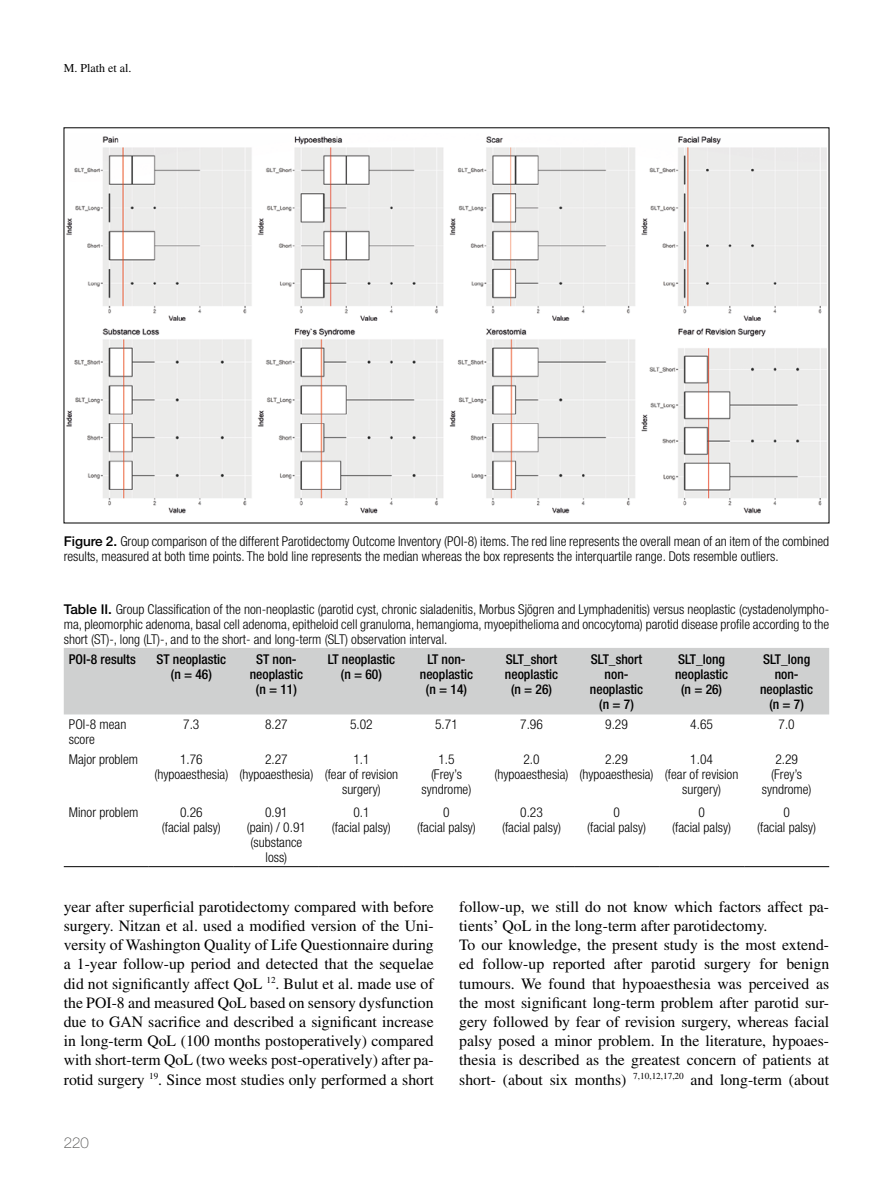
<style>
.page{position:relative;width:893px;height:1191px;background:#fff}
.page>*{position:absolute;margin:0;border:0;box-sizing:border-box;transform-origin:0 0}
.TESTO_base{font:15.75px/19.2px "Times LT Std";color:#000;text-align:justify}
.t1{font:100 15px "Helvetica Neue LT Std";color:#484847}
.TAB_dida{font:300 condensed 13.5px/15px "Helvetica Neue LT Std";color:#000;text-align:justify}
.TAB_testo{font:300 condensed 13.5px/15px "Helvetica Neue LT Std";color:#000;text-align:center}
.FIG_didascalia{font:300 condensed 13.5px/15px "Helvetica Neue LT Std";color:#000}
.TAB_intestazione{font:500 condensed 13.5px/15px "Helvetica Neue LT Std";color:#000;text-align:center}
.TAB_testo__colonna1{font:300 condensed 13.5px/15px "Helvetica Neue LT Std";color:#000}
.TAB_intestazione__co{font:500 condensed 13.5px "Helvetica Neue LT Std";color:#000}
.t2{font:12px "Times LT Std";color:#000}
.s1{font-weight:500;font-stretch:normal}
</style>
<div class="page">
<img style="left:66px;top:136px;width:761px;height:378px">
<div style="left:64px;top:648px;width:765px;height:66px;background:#cfd0d0"></div>
<hr style="left:64px;top:866px;width:85px;height:1px;background:#000">
<hr style="left:149px;top:866px;width:85px;height:1px;background:#000">
<hr style="left:234px;top:866px;width:85px;height:1px;background:#000">
<hr style="left:319px;top:866px;width:85px;height:1px;background:#000">
<hr style="left:404px;top:866px;width:85px;height:1px;background:#000">
<hr style="left:489px;top:866px;width:85px;height:1px;background:#000">
<hr style="left:574px;top:866px;width:85px;height:1px;background:#000">
<hr style="left:659px;top:866px;width:85px;height:1px;background:#000">
<hr style="left:744px;top:866px;width:85px;height:1px;background:#000">
<p class="t2" style="left:64px;top:61px;width:69px">M. Plath et al.</p>
<p class="FIG_didascalia" style="left:64px;top:533px;width:767px"><span class="s1">Figure 2.</span> Group comparison of the different Parotidectomy Outcome Inventory (POI-8) items. The red line represents the overall mean of an item of the combined results, measured at both time points. The bold line represents the median whereas the box represents the interquartile range. Dots resemble outliers.</p>
<p class="TAB_dida" style="left:64px;top:601px;width:767px"><span class="s1">Table II.</span> Group Classification of the non-neoplastic (parotid cyst, chronic sialadenitis, Morbus Sjögren and Lymphadenitis) versus neoplastic (cystadenolympho&shy;ma, pleomorphic adenoma, basal cell adenoma, epitheloid cell granuloma, hemangioma, myoepithelioma and oncocytoma) parotid disease profile according to the short (ST)-, long (LT)-, and to the short- and long-term (SLT) observation interval.</p>
<p class="TAB_intestazione__co" style="left:69px;top:650px;width:68px">POI-8 results</p>
<p class="TAB_intestazione" style="left:156px;top:651px;width:71px">ST neoplastic</p>
<p class="TAB_intestazione" style="left:171px;top:666px;width:43px">(n = 46)</p>
<p class="TAB_intestazione" style="left:250px;top:651px;width:55px">ST non&shy;neoplastic</p>
<p class="TAB_intestazione" style="left:256px;top:681px;width:43px">(n = 11)</p>
<p class="TAB_intestazione" style="left:505px;top:651px;width:55px;text-align:left">SLT_short neoplastic</p>
<p class="TAB_intestazione" style="left:511px;top:681px;width:43px">(n = 26)</p>
<p class="TAB_intestazione" style="left:591px;top:651px;width:53px">SLT_short</p>
<p class="TAB_intestazione" style="left:590px;top:666px;width:55px">non&shy;neoplastic</p>
<p class="TAB_intestazione" style="left:599px;top:696px;width:36px">(n = 7)</p>
<p class="TAB_intestazione" style="left:675px;top:651px;width:55px;text-align:left">SLT_long neoplastic</p>
<p class="TAB_intestazione" style="left:681px;top:681px;width:43px">(n = 26)</p>
<p class="TAB_intestazione" style="left:763px;top:651px;width:48px">SLT_long</p>
<p class="TAB_intestazione" style="left:760px;top:666px;width:55px">non&shy;neoplastic</p>
<p class="TAB_intestazione" style="left:769px;top:696px;width:36px">(n = 7)</p>
<p class="TAB_intestazione" style="left:328px;top:651px;width:69px">LT neoplastic</p>
<p class="TAB_intestazione" style="left:341px;top:666px;width:43px">(n = 60)</p>
<p class="TAB_intestazione" style="left:420px;top:651px;width:55px">LT non&shy;neoplastic</p>
<p class="TAB_intestazione" style="left:426px;top:681px;width:43px">(n = 14)</p>
<p class="TAB_testo__colonna1" style="left:69px;top:717px;width:59px">POI-8 mean score</p>
<p class="TAB_testo" style="left:183px;top:717px;width:18px">7.3</p>
<p class="TAB_testo" style="left:265px;top:717px;width:24px">8.27</p>
<p class="TAB_testo" style="left:350px;top:717px;width:24px">5.02</p>
<p class="TAB_testo" style="left:435px;top:717px;width:24px">5.71</p>
<p class="TAB_testo" style="left:520px;top:717px;width:24px">7.96</p>
<p class="TAB_testo" style="left:605px;top:717px;width:24px">9.29</p>
<p class="TAB_testo" style="left:690px;top:717px;width:24px">4.65</p>
<p class="TAB_testo" style="left:779px;top:717px;width:18px">7.0</p>
<p class="TAB_testo__colonna1" style="left:69px;top:751px;width:71px">Major problem</p>
<p class="TAB_testo" style="left:154px;top:751px;width:75px">1.76 (hypoaesthesia)</p>
<p class="TAB_testo" style="left:265px;top:751px;width:24px">2.27</p>
<p class="TAB_testo" style="left:353px;top:751px;width:18px">1.1</p>
<p class="TAB_testo" style="left:325px;top:766px;width:75px">(fear of revision surgery)</p>
<p class="TAB_testo" style="left:438px;top:751px;width:18px">1.5</p>
<p class="TAB_testo" style="left:422px;top:766px;width:51px">(Frey’s syndrome)</p>
<p class="TAB_testo" style="left:523px;top:751px;width:18px">2.0</p>
<p class="TAB_testo" style="left:495px;top:766px;width:75px">(hypoaesthesia)</p>
<p class="TAB_testo" style="left:605px;top:751px;width:24px">2.29</p>
<p class="TAB_testo" style="left:580px;top:766px;width:75px">(hypoaesthesia)</p>
<p class="TAB_testo" style="left:690px;top:751px;width:24px">1.04</p>
<p class="TAB_testo" style="left:665px;top:766px;width:75px">(fear of revision surgery)</p>
<p class="TAB_testo" style="left:775px;top:751px;width:24px">2.29</p>
<p class="TAB_testo" style="left:762px;top:766px;width:51px">(Frey’s syndrome)</p>
<p class="TAB_testo" style="left:239px;top:766px;width:75px">(hypoaesthesia)</p>
<p class="TAB_testo" style="left:69px;top:804px;width:71px">Minor problem</p>
<p class="TAB_testo" style="left:180px;top:804px;width:24px">0.26</p>
<p class="TAB_testo" style="left:162px;top:819px;width:60px">(facial palsy)</p>
<p class="TAB_testo" style="left:265px;top:804px;width:24px">0.91</p>
<p class="TAB_testo" style="left:247px;top:819px;width:61px">(pain) / 0.91 (substance loss)</p>
<p class="TAB_testo" style="left:353px;top:804px;width:18px">0.1</p>
<p class="TAB_testo" style="left:332px;top:819px;width:60px">(facial palsy)</p>
<p class="TAB_testo" style="left:443px;top:804px;width:8px">0</p>
<p class="TAB_testo" style="left:417px;top:819px;width:60px">(facial palsy)</p>
<p class="TAB_testo" style="left:520px;top:804px;width:24px">0.23</p>
<p class="TAB_testo" style="left:502px;top:819px;width:60px">(facial palsy)</p>
<p class="TAB_testo" style="left:613px;top:804px;width:8px">0</p>
<p class="TAB_testo" style="left:587px;top:819px;width:60px">(facial palsy)</p>
<p class="TAB_testo" style="left:698px;top:804px;width:8px">0</p>
<p class="TAB_testo" style="left:672px;top:819px;width:60px">(facial palsy)</p>
<p class="TAB_testo" style="left:783px;top:804px;width:8px">0</p>
<p class="TAB_testo" style="left:757px;top:819px;width:60px">(facial palsy)</p>
<p class="TESTO_base" style="left:64px;top:897px;width:371px">year after superficial parotidectomy compared with before surgery. Nitzan et al. used a modified version of the Uni&shy;versity of Washington Quality of Life Questionnaire during a 1-year follow-up period and detected that the sequelae did not significantly affect QoL <sup>12</sup>. Bulut et al. made use of the POI-8 and measured QoL based on sensory dysfunction due to GAN sacrifice and described a significant increase in long-term QoL (100 months postoperatively) compared with short-term QoL (two weeks post-operatively) after pa&shy;rotid surgery <sup>19</sup>. Since most studies only performed a short</p>
<p class="TESTO_base" style="left:459px;top:897px;width:371px">follow-up, we still do not know which factors affect pa&shy;tients’ QoL in the long-term after parotidectomy.</p>
<p class="TESTO_base" style="left:459px;top:935px;width:371px">To our knowledge, the present study is the most extend&shy;ed follow-up reported after parotid surgery for benign tumours. We found that hypoaesthesia was perceived as the most significant long-term problem after parotid sur&shy;gery followed by fear of revision surgery, whereas facial palsy posed a minor problem. In the literature, hypoaes&shy;thesia is described as the greatest concern of patients at short- (about six months) <sup>7,10,12,17,20</sup> and long-term (about</p>
<p class="t1" style="left:64px;top:1134px;width:27px">220</p>
</div>
